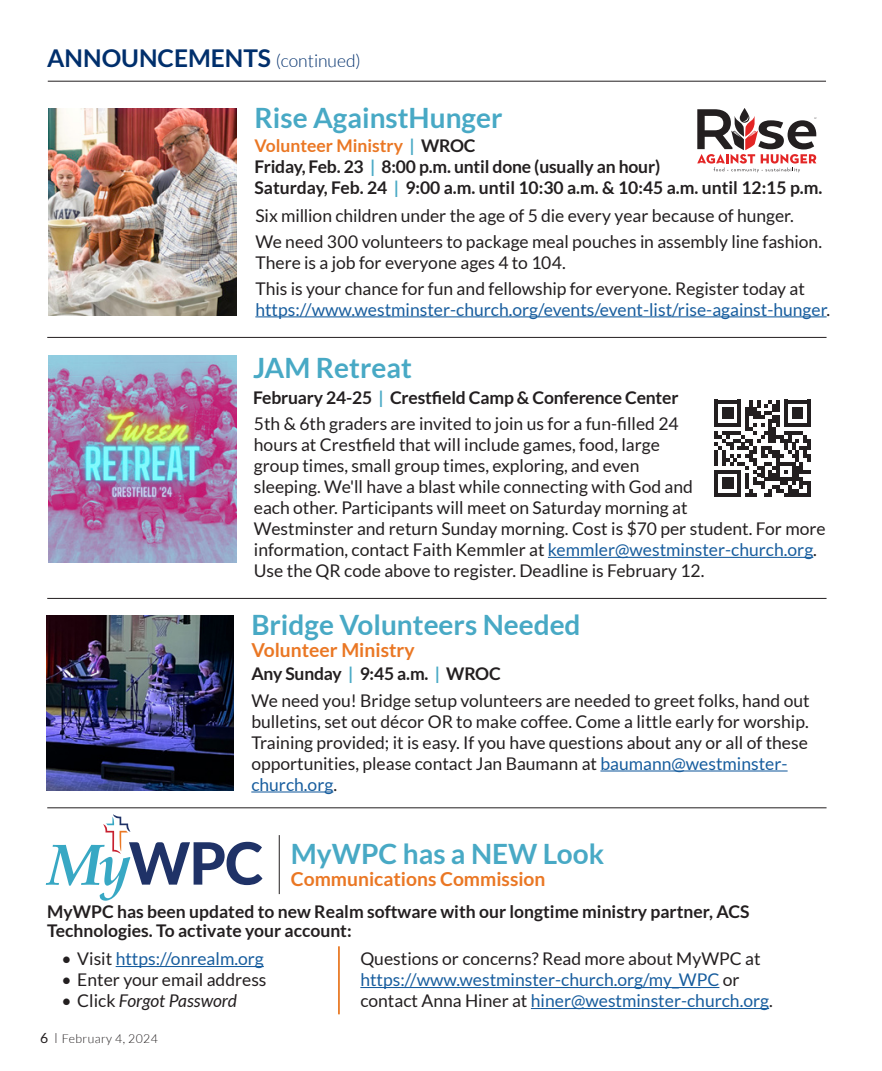
<style>
.page{position:relative;width:882px;height:1071px;background:#fff}
.page>*{position:absolute;margin:0;border:0;box-sizing:border-box;transform-origin:0 0}
.t1{font:700 28px "Lato";color:#48a9c5}
.t2{font:700 24.5px "Lato";color:#002f6c}
.t3{font:700 19.25px "Lato";color:#ea7724}
.t4{font:17.5px/21px "Lato";color:#231f20}
.t5{font:17.5px/21px "Lato";color:#175d9e}
.t6{font:700 17.5px/21px "Lato";color:#231f20}
.t7{font:700 17.5px "Lato";color:#ea7724}
.t8{font:italic 17.5px "Lato";color:#231f20}
.t9{font:300 12.25px "Lato";letter-spacing:.03em;color:#231f20}
.s1{font-weight:300;font-size:17.5px}
.s2{color:#48a9c5}
.s3{color:#231f20}
.s4{color:#175d9e}
.s5{font-style:normal}
.s6{font-weight:400;font-size:14px}
.s7{font-family:"Filosofia Unicase";font-weight:400;font-size:14px}
</style>
<div class="page">
<hr style="left:48px;top:81px;width:778px;height:1px;background:#231f20">
<hr style="left:47px;top:598px;width:780px;height:1px;background:#231f20">
<hr style="left:47px;top:807px;width:780px;height:1px;background:#231f20">
<hr style="left:47px;top:337px;width:780px;height:1px;background:#231f20">
<hr style="left:600px;top:770px;width:188px;height:2px;background:#175d9e">
<hr style="left:251px;top:791px;width:82px;height:2px;background:#175d9e">
<img style="left:47px;top:616px;width:187px;height:175px">
<hr style="left:548px;top:557px;width:265px;height:1px;background:#175d9e">
<img style="left:48px;top:356px;width:188px;height:206px">
<svg style="left:714px;top:400px;width:97px;height:97px"></svg>
<svg style="left:697px;top:108px;width:119px;height:64px"></svg>
<hr style="left:255px;top:316px;width:572px;height:1px;background:#175d9e">
<img style="left:48px;top:109px;width:188px;height:207px">
<hr style="left:116px;top:966px;width:148px;height:1px;background:#175d9e">
<svg style="left:46px;top:814px;width:217px;height:87px"></svg>
<hr style="left:279px;top:835px;width:1px;height:59px;background:#231f20">
<hr style="left:360px;top:987px;width:359px;height:1px;background:#175d9e">
<hr style="left:531px;top:1008px;width:238px;height:1px;background:#175d9e">
<hr style="left:338px;top:946px;width:2px;height:68px;background:#e87722">
<p class="t2" style="left:47px;top:44px;width:315px">ANNOUNCEMENTS <span class="s1">(continued)</span></p>
<p class="t1" style="left:255px;top:102px;width:249px">Rise AgainstHunger</p>
<p class="t7" style="left:255px;top:136px;width:222px">Volunteer Ministry <span class="s2">|</span> <span class="s3">WROC</span></p>
<p class="t6" style="left:255px;top:156px;width:569px">Friday, Feb. 23 <span class="s2">|</span> 8:00 p.m. until done (usually an hour)<br>Saturday, Feb. 24 <span class="s2">|</span> 9:00 a.m. until 10:30 a.m. &amp; 10:45 a.m. until 12:15 p.m.</p>
<p class="t4" style="left:255px;top:205px;width:540px">Six million children under the age of 5 die every year because of hunger.</p>
<p class="t4" style="left:255px;top:231px;width:568px">We need 300 volunteers to package meal pouches in assembly line fashion.<br>There is a job for everyone ages 4 to 104.</p>
<p class="t5" style="left:255px;top:278px;width:576px"><span class="s3">This is your chance for fun and fellowship for everyone. Register today at </span>https://www.westminster-church.org/events/event-list/rise-against-hunger<span class="s3">.</span></p>
<p class="t1" style="left:253px;top:352px;width:160px">JAM Retreat</p>
<p class="t6" style="left:253px;top:387px;width:427px">February 24-25 <span class="s2">|</span> Crestfield Camp &amp; Conference Center</p>
<p class="t4" style="left:254px;top:413px;width:573px">5th &amp; 6th graders are invited to join us for a fun-filled 24<br>hours at Crestfield that will include games, food, large<br>group times, small group times, exploring, and even<br>sleeping. We'll have a blast while connecting with God and<br>each other. Participants will meet on Saturday morning at<br>Westminster and return Sunday morning. Cost is $70 per student. For more information, contact Faith Kemmler at <span class="s4">kemmler@westminster-church.org</span>.<br>Use the QR code above to register. Deadline is February 12.</p>
<p class="t1" style="left:251px;top:609px;width:331px">Bridge Volunteers Needed</p>
<p class="t3" style="left:251px;top:639px;width:165px">Volunteer Ministry</p>
<p class="t6" style="left:251px;top:663px;width:251px">Any Sunday <span class="s2">|</span> 9:45 a.m. <span class="s2">|</span> WROC</p>
<p class="t4" style="left:251px;top:690px;width:560px">We need you! Bridge setup volunteers are needed to greet folks, hand out bulletins, set out décor OR to make coffee. Come a little early for worship.<br>Training provided; it is easy. If you have questions about any or all of these opportunities, please contact Jan Baumann at <span class="s4">baumann@westminster&shy;church.org</span>.</p>
<p class="t1" style="left:291px;top:838px;width:315px">MyWPC has a NEW Look</p>
<p class="t3" style="left:291px;top:868px;width:256px">Communications Commission</p>
<p class="t6" style="left:47px;top:901px;width:704px;line-height:19.2px">MyWPC has been updated to new Realm software with our longtime ministry partner, ACS<br>Technologies. To activate your account:</p>
<p class="t5" style="left:62px;top:948px;width:204px"><span class="s3">• Visit</span> https://onrealm.org</p>
<p class="t4" style="left:62px;top:969px;width:206px">• Enter your email address</p>
<p class="t8" style="left:62px;top:991px;width:177px"><span class="s5">• Click</span> Forgot Password</p>
<p class="t9" style="left:40px;top:1032px;width:119px"><span class="s6">6</span> <span class="s7">|</span> February 4, 2024</p>
<p class="t5" style="left:360px;top:948px;width:414px"><span class="s3">Questions or concerns? Read more about MyWPC at </span>https://www.westminster-church.org/my_WPC <span class="s3">or contact Anna Hiner at</span> hiner@westminster-church.org<span class="s3">.</span></p>
</div>
